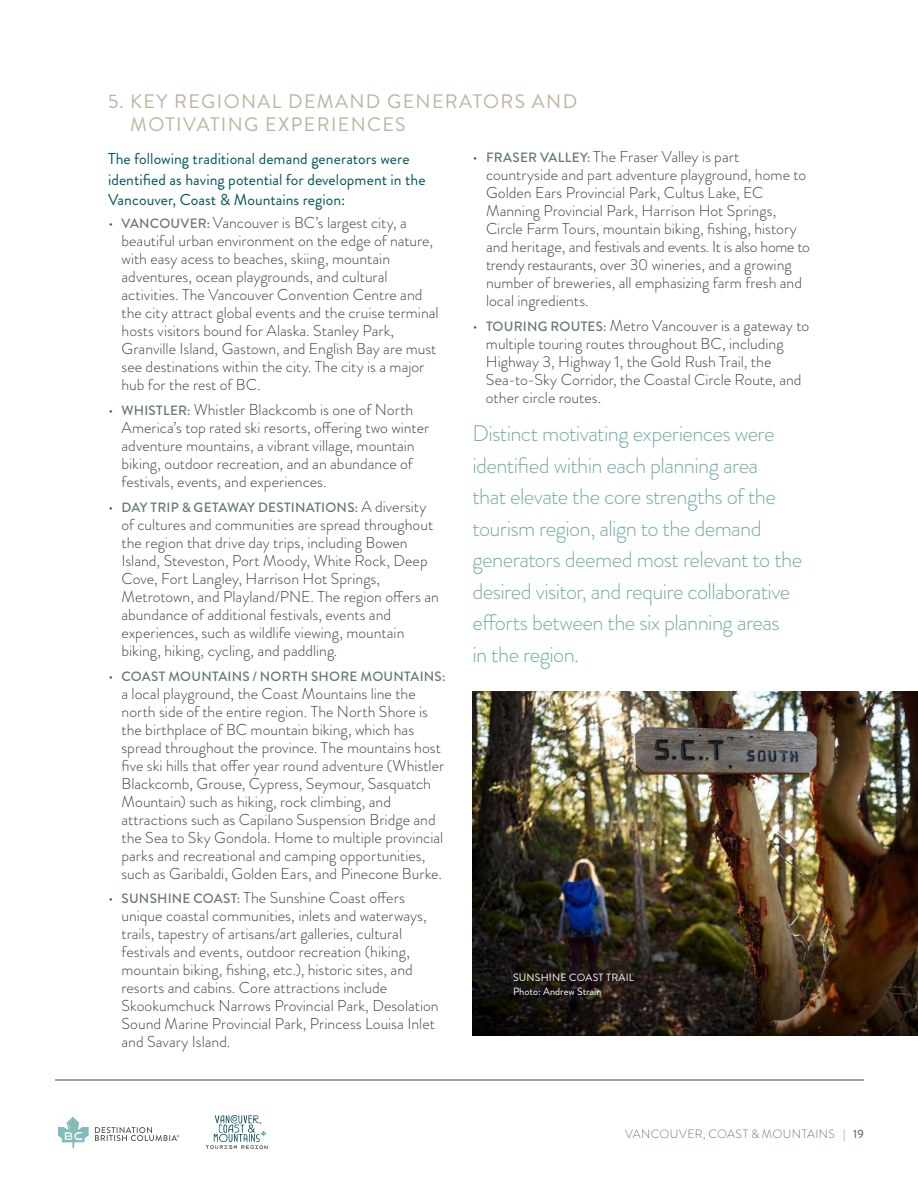
<style>
.page{position:relative;width:918px;height:1188px;background:#fff}
.page>*{position:absolute;margin:0;border:0;box-sizing:border-box;transform-origin:0 0}
.t1{font:300 22.5px/31.5px "Brandon Grotesque";letter-spacing:-.025em;color:#76aca8}
.t2{font:19.5px/22.5px "Brandon Grotesque";letter-spacing:.07em;color:#bcb49e}
.t3{font:300 15.75px/18px "Brandon Grotesque";color:#414042}
.t4{font:15.75px/20.2px "Brandon Grotesque";letter-spacing:.005em;color:#00555f}
.t5{font:500 13.5px "Brandon Grotesque";letter-spacing:.015em;color:#677872}
.t6{font:300 12px "Brandon Grotesque";letter-spacing:.035em;color:#677872}
.t7{font:10.5px/13.8px "Brandon Grotesque";letter-spacing:.015em;color:#fff}
.s1{font-weight:500;font-size:13.5px;color:#677872}
.s2{font-weight:300;font-size:15.75px;color:#414042}
.s3{font-weight:500}
</style>
<div class="page">
<hr style="left:55px;top:1080px;width:809px;height:1px;background:#4d4d4f">
<svg style="left:95px;top:1127px;width:84px;height:14px"></svg>
<svg style="left:58px;top:1117px;width:31px;height:31px"></svg>
<svg style="left:206px;top:1115px;width:62px;height:34px"></svg>
<img style="left:472px;top:691px;width:446px;height:231px">
<img style="left:472px;top:922px;width:446px;height:114px">
<p class="t2" style="left:130px;top:90px;width:448px;text-indent:-22px">5. KEY REGIONAL DEMAND GENERATORS AND<br>MOTIVATING EXPERIENCES</p>
<p class="t4" style="left:108px;top:149px;width:319px">The following traditional demand generators were identified as having potential for development in the<br>Vancouver, Coast &amp; Mountains region:</p>
<p class="t3" style="left:121px;top:214px;width:319px;text-indent:-13px">• <span class="s1">VANCOUVER:</span> Vancouver is BC’s largest city, a beautiful urban environment on the edge of nature, with easy acess to beaches, skiing, mountain adventures, ocean playgrounds, and cultural activities. The Vancouver Convention Centre and the city attract global events and the cruise terminal hosts visitors bound for Alaska. Stanley Park, Granville Island, Gastown, and English Bay are must see destinations within the city. The city is a major hub for the rest of BC.</p>
<p class="t3" style="left:122px;top:401px;width:309px;text-indent:-13px">• <span class="s1">WHISTLER:</span> Whistler Blackcomb is one of North America’s top rated ski resorts, offering two winter adventure mountains, a vibrant village, mountain biking, outdoor recreation, and an abundance of festivals, events, and experiences.</p>
<p class="t5" style="left:108px;top:498px;width:320px"><span class="s2">•</span> DAY TRIP &amp; GETAWAY DESTINATIONS: <span class="s2">A diversity</span></p>
<p class="t3" style="left:121px;top:515px;width:319px">of cultures and communities are spread throughout the region that drive day trips, including Bowen Island, Steveston, Port Moody, White Rock, Deep Cove, Fort Langley, Harrison Hot Springs, Metrotown, and Playland/PNE. The region offers an abundance of additional festivals, events and experiences, such as wildlife viewing, mountain biking, hiking, cycling, and paddling.</p>
<p class="t5" style="left:108px;top:667px;width:339px"><span class="s2">•</span> COAST MOUNTAINS / NORTH SHORE MOUNTAINS:</p>
<p class="t3" style="left:122px;top:684px;width:324px">a local playground, the Coast Mountains line the north side of the entire region. The North Shore is the birthplace of BC mountain biking, which has spread throughout the province. The mountains host five ski hills that offer year round adventure (Whistler Blackcomb, Grouse, Cypress, Seymour, Sasquatch Mountain) such as hiking, rock climbing, and attractions such as Capilano Suspension Bridge and the Sea to Sky Gondola. Home to multiple provincial parks and recreational and camping opportunities, such as Garibaldi, Golden Ears, and Pinecone Burke.</p>
<p class="t3" style="left:122px;top:889px;width:319px;text-indent:-13px">• <span class="s1">SUNSHINE COAST:</span> The Sunshine Coast offers unique coastal communities, inlets and waterways, trails, tapestry of artisans/art galleries, cultural festivals and events, outdoor recreation (hiking, mountain biking, fishing, etc.), historic sites, and resorts and cabins. Core attractions include Skookumchuck Narrows Provincial Park, Desolation Sound Marine Provincial Park, Princess Louisa Inlet and Savary Island.</p>
<p class="t3" style="left:486px;top:148px;width:325px;text-indent:-13px">• <span class="s1">FRASER VALLEY:</span> The Fraser Valley is part countryside and part adventure playground, home to Golden Ears Provincial Park, Cultus Lake, EC Manning Provincial Park, Harrison Hot Springs, Circle Farm Tours, mountain biking, fishing, history and heritage, and festivals and events. It is also home to trendy restaurants, over 30 wineries, and a growing number of breweries, all emphasizing farm fresh and local ingredients.</p>
<p class="t3" style="left:486px;top:317px;width:325px;text-indent:-13px">• <span class="s1">TOURING ROUTES:</span> Metro Vancouver is a gateway to multiple touring routes throughout BC, including Highway 3, Highway 1, the Gold Rush Trail, the Sea-to-Sky Corridor, the Coastal Circle Route, and other circle routes.</p>
<p class="t1" style="left:472px;top:418px;width:331px">Distinct motivating experiences were identified within each planning area<br>that elevate the core strengths of the tourism region, align to the demand generators deemed most relevant to the desired visitor, and require collaborative efforts between the six planning areas<br>in the region.</p>
<p class="t7" style="left:513px;top:971px;width:123px">SUNSHINE COAST TRAIL<br>Photo: Andrew Strain</p>
<p class="t6" style="left:625px;top:1126px;width:240px">VANCOUVER, COAST &amp; MOUNTAINS | <span class="s3">19</span></p>
</div>
